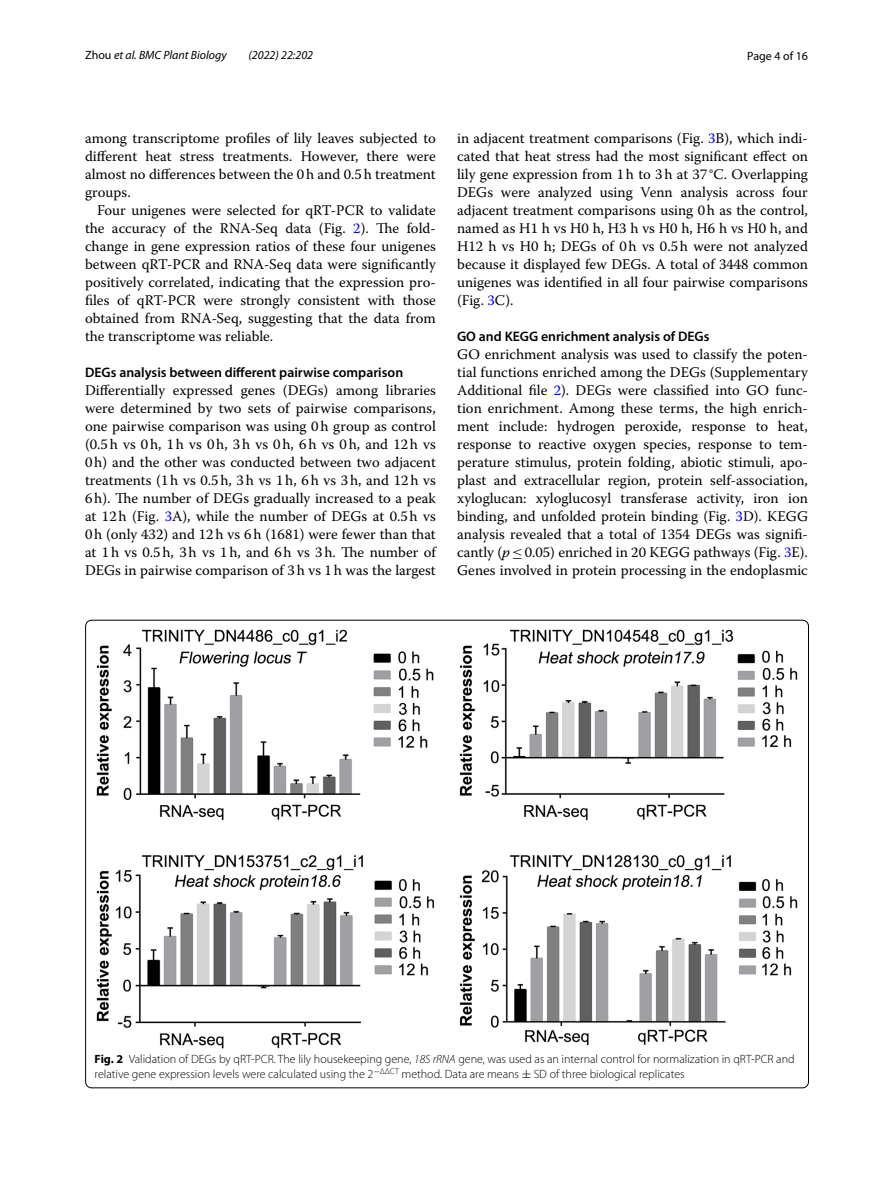
<style>
.page{position:relative;width:893px;height:1187px;background:#fff}
.page>*{position:absolute;margin:0;border:0;box-sizing:border-box;transform-origin:0 0}
.t1{font:14.7px/18px "Warnock Pro";color:#000;text-align:justify}
.t2{font:600 13.8px "Myriad Pro";color:#000}
.t3{font:300 12px/15px "Myriad Pro";color:#000}
.t4{font:italic 12px "Myriad Pro";color:#000}
.t5{font:12px "Myriad Pro";color:#000}
.s1{font-style:normal}
.s2{color:#00f}
.s3{font-style:italic}
.s4{font-family:"MTSY"}
.s5{font-weight:700}
.s6{font-family:"MTSY";font-weight:400}
</style>
<div class="page">
<img style="left:97px;top:629px;width:700px;height:419px">
<p class="t4" style="left:85px;top:48px;width:143px"><span class="s1">Zhou</span> et al. BMC Plant Biology</p>
<p class="t4" style="left:248px;top:48px;width:66px">(2022) 22:202</p>
<p class="t5" style="left:747px;top:48px;width:62px">Page 4 of 16</p>
<p class="t1" style="left:85px;top:128px;width:352px">among transcriptome profiles of lily leaves subjected to different heat stress treatments. However, there were almost no differences between the 0h and 0.5h treatment groups.</p>
<p class="t1" style="left:85px;top:200px;width:352px;text-indent:12px">Four unigenes were selected for qRT-PCR to validate the accuracy of the RNA-Seq data (Fig. <span class="s2">2</span>). The fold&shy;change in gene expression ratios of these four unigenes between qRT-PCR and RNA-Seq data were significantly positively correlated, indicating that the expression pro&shy;files of qRT-PCR were strongly consistent with those obtained from RNA-Seq, suggesting that the data from the transcriptome was reliable.</p>
<p class="t2" style="left:85px;top:363px;width:320px">DEGs analysis between different pairwise comparison</p>
<p class="t1" style="left:85px;top:380px;width:352px">Differentially expressed genes (DEGs) among libraries were determined by two sets of pairwise comparisons, one pairwise comparison was using 0h group as control (0.5h vs 0h, 1h vs 0h, 3h vs 0h, 6h vs 0h, and 12h vs 0h) and the other was conducted between two adjacent treatments (1h vs 0.5h, 3h vs 1h, 6h vs 3h, and 12h vs 6h). The number of DEGs gradually increased to a peak at 12h (Fig. <span class="s2">3</span>A), while the number of DEGs at 0.5h vs 0h (only 432) and 12h vs 6h (1681) were fewer than that at 1h vs 0.5h, 3h vs 1h, and 6h vs 3h. The number of DEGs in pairwise comparison of 3h vs 1h was the largest</p>
<p class="t1" style="left:457px;top:128px;width:352px">in adjacent treatment comparisons (Fig. <span class="s2">3</span>B), which indi&shy;cated that heat stress had the most significant effect on lily gene expression from 1h to 3h at 37°C. Overlapping DEGs were analyzed using Venn analysis across four adjacent treatment comparisons using 0h as the control, named as H1 h vs H0 h, H3 h vs H0 h, H6 h vs H0 h, and H12 h vs H0 h; DEGs of 0h vs 0.5h were not analyzed because it displayed few DEGs. A total of 3448 common unigenes was identified in all four pairwise comparisons (Fig. <span class="s2">3</span>C).</p>
<p class="t2" style="left:457px;top:327px;width:254px">GO and KEGG enrichment analysis of DEGs</p>
<p class="t1" style="left:457px;top:344px;width:352px">GO enrichment analysis was used to classify the poten&shy;tial functions enriched among the DEGs (Supplementary Additional file <span class="s2">2</span>). DEGs were classified into GO func&shy;tion enrichment. Among these terms, the high enrich&shy;ment include: hydrogen peroxide, response to heat, response to reactive oxygen species, response to tem&shy;perature stimulus, protein folding, abiotic stimuli, apo&shy;plast and extracellular region, protein self-association, xyloglucan: xyloglucosyl transferase activity, iron ion binding, and unfolded protein binding (Fig. <span class="s2">3</span>D). KEGG analysis revealed that a total of 1354 DEGs was signifi&shy;cantly (<span class="s3">p</span><span class="s4">≤</span>0.05) enriched in 20 KEGG pathways (Fig. <span class="s2">3</span>E).<br>Genes involved in protein processing in the endoplasmic</p>
<p class="t3" style="left:95px;top:1052px;width:702px"><span class="s5">Fig. 2</span> Validation of DEGs by qRT-PCR. The lily housekeeping gene, <span class="s3">18S rRNA</span> gene, was used as an internal control for normalization in qRT-PCR and relative gene expression levels were calculated using the 2<sup>−</sup><sup>ΔΔCT</sup> method. Data are means <span class="s6">±</span> SD of three biological replicates</p>
</div>
